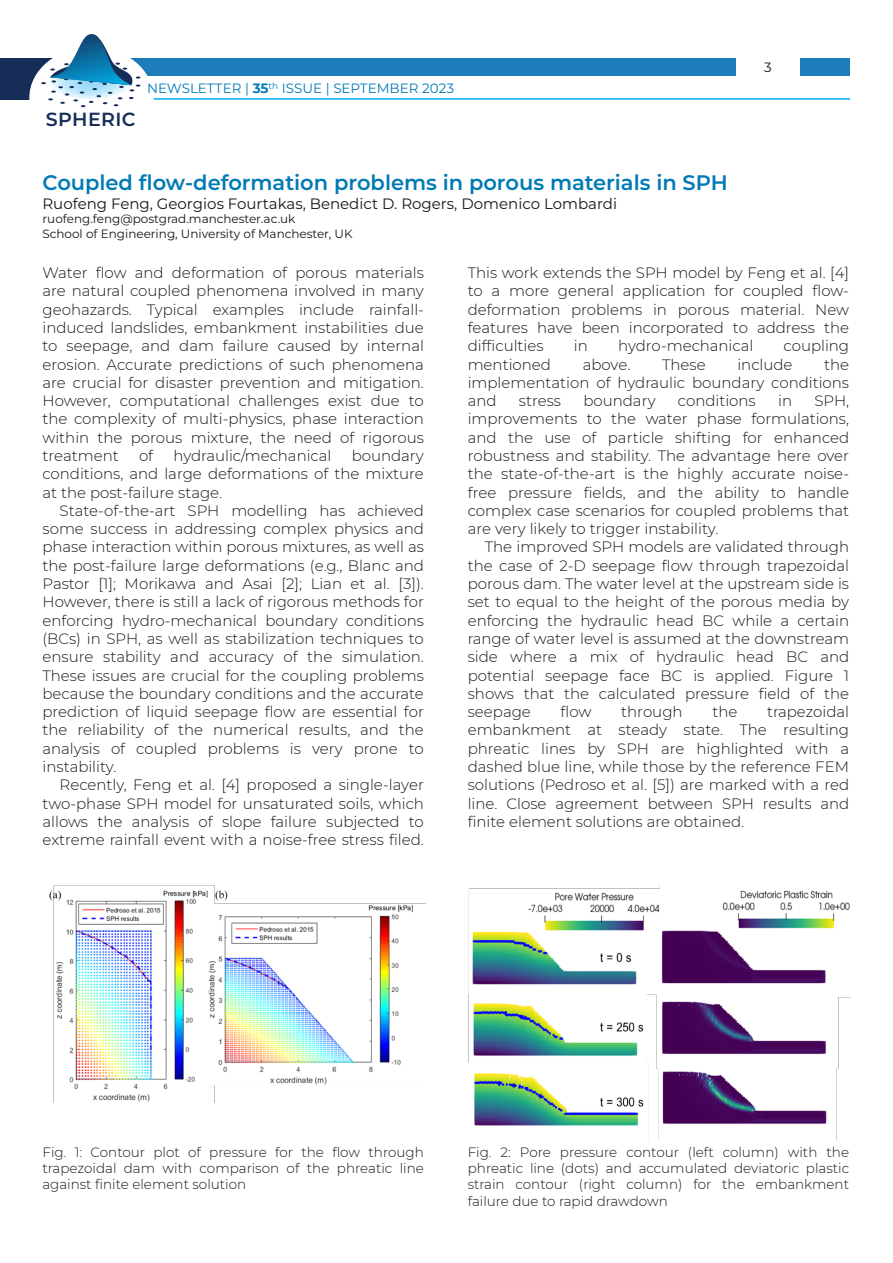
<style>
.page{position:relative;width:893px;height:1263px;background:#fff}
.page>*{position:absolute;margin:0;border:0;box-sizing:border-box;transform-origin:0 0}
.t1{font:600 21px "Montserrat";color:#007ab5}
.t2{font:600 19.05px "Montserrat";letter-spacing:.02em;color:#162d58}
.t3{font:300 15px/18.3px "Montserrat";color:#181715;text-align:justify}
.t4{font:15px "Montserrat";color:#181715}
.t5{font:300 13.5px/16.5px "Montserrat";color:#181715;text-align:justify}
.t6{font:13.5px "Montserrat";color:#007ab5}
.t7{font:13.5px "Montserrat";color:#181715}
.t8{font:12px/14.7px "Montserrat";color:#181715}
.s1{font-weight:700}
</style>
<div class="page">
<div style="left:0;top:58px;width:59px;height:42px;background:#162d58"></div>
<hr style="left:134px;top:98px;width:716px;height:2px;background:#00aeef">
<div style="left:95px;top:58px;width:640px;height:18px;background:#1d7dbb"></div>
<div style="left:30px;top:48px;width:123px;height:100px;background:#fff;border-radius:50%"></div>
<div style="left:800px;top:58px;width:50px;height:18px;background:#1d7dbb"></div>
<svg style="left:41px;top:34px;width:99px;height:73px"></svg>
<img style="left:49px;top:885px;width:376px;height:217px">
<img style="left:468px;top:884px;width:382px;height:256px">
<p class="t2" style="left:46px;top:105px;width:91px">SPHERIC</p>
<p class="t6" style="left:147px;top:80px;width:308px">NEWSLETTER | <span class="s1">35</span><sup>th</sup> ISSUE | SEPTEMBER 2023</p>
<p class="t7" style="left:764px;top:58px;width:9px">3</p>
<h1 class="t1" style="left:43px;top:170px;width:687px">Coupled flow-deformation problems in porous materials in SPH</h1>
<p class="t4" style="left:43px;top:194px;width:576px">Ruofeng Feng, Georgios Fourtakas, Benedict D. Rogers, Domenico Lombardi</p>
<p class="t8" style="left:43px;top:212px;width:312px">ruofeng.feng@postgrad.manchester.ac.uk<br>School of Engineering, University of Manchester, UK</p>
<p class="t3" style="left:43px;top:264px;width:383px">Water flow and deformation of porous materials are natural coupled phenomena involved in many geohazards. Typical examples include rainfall&shy;induced landslides, embankment instabilities due to seepage, and dam failure caused by internal erosion. Accurate predictions of such phenomena are crucial for disaster prevention and mitigation.<br>However, computational challenges exist due to the complexity of multi-physics, phase interaction within the porous mixture, the need of rigorous treatment</p>
<p class="t3" style="left:468px;top:264px;width:383px">This work extends the SPH model by Feng et al. [4] to a more general application for coupled flow&shy;deformation problems in porous material. New features have been incorporated to address the difficulties</p>
<p class="t3" style="left:574px;top:337px;width:15px">in</p>
<p class="t3" style="left:618px;top:337px;width:137px">hydro-mechanical</p>
<p class="t3" style="left:784px;top:337px;width:67px">coupling</p>
<p class="t3" style="left:468px;top:355px;width:383px;text-indent:356px">the implementation of hydraulic boundary conditions and</p>
<p class="t3" style="left:468px;top:355px;width:85px">mentioned</p>
<p class="t3" style="left:583px;top:355px;width:49px">above.</p>
<p class="t3" style="left:662px;top:355px;width:45px">These</p>
<p class="t3" style="left:737px;top:355px;width:57px">include</p>
<p class="t3" style="left:519px;top:392px;width:44px">stress</p>
<p class="t3" style="left:583px;top:392px;width:74px">boundary</p>
<p class="t3" style="left:678px;top:392px;width:79px">conditions</p>
<p class="t3" style="left:778px;top:392px;width:15px">in</p>
<p class="t3" style="left:468px;top:392px;width:383px;text-indent:347px">SPH, improvements to the water phase formulations, and the use of particle shifting for enhanced robustness and stability. The advantage here over the state-of-the-art is the highly accurate noise&shy;free pressure fields, and the ability to handle complex case scenarios for coupled problems that are very likely to trigger instability.</p>
<p class="t3" style="left:468px;top:538px;width:383px;text-indent:17px">The improved SPH models are validated through the case of 2-D seepage flow through trapezoidal porous dam. The water level at the upstream side is set to equal to the height of the porous media by enforcing the hydraulic head BC while a certain range of water level is assumed at the downstream side where a mix of hydraulic head BC and potential seepage face BC is applied. Figure 1 shows that the calculated pressure field of the seepage</p>
<p class="t3" style="left:139px;top:446px;width:16px">of</p>
<p class="t3" style="left:174px;top:446px;width:159px">hydraulic/mechanical</p>
<p class="t3" style="left:43px;top:446px;width:383px;text-indent:309px">boundary conditions, and large deformations of the mixture at the post-failure stage.</p>
<p class="t3" style="left:43px;top:501px;width:383px;text-indent:17px">State-of-the-art SPH modelling has achieved some success in addressing complex physics and phase interaction within porous mixtures, as well as the post-failure large deformations (e.g., Blanc and Pastor [1]; Morikawa and Asai [2]; Lian et al. [3]).<br>However, there is still a lack of rigorous methods for enforcing hydro-mechanical boundary conditions (BCs) in SPH, as well as stabilization techniques to ensure stability and accuracy of the simulation.<br>These issues are crucial for the coupling problems because the boundary conditions and the accurate prediction of liquid seepage flow are essential for the reliability of the numerical results, and the analysis of coupled problems is very prone to instability.</p>
<p class="t3" style="left:43px;top:776px;width:383px;text-indent:17px">Recently, Feng et al. [4] proposed a single-layer two-phase SPH model for unsaturated soils, which allows the analysis of slope failure subjected to extreme rainfall event with a noise-free stress filed.</p>
<p class="t3" style="left:561px;top:702px;width:32px">flow</p>
<p class="t3" style="left:621px;top:702px;width:63px">through</p>
<p class="t3" style="left:712px;top:702px;width:27px">the</p>
<p class="t3" style="left:468px;top:702px;width:383px;text-indent:299px">trapezoidal embankment at steady state. The resulting phreatic lines by SPH are highlighted with a dashed blue line, while those by the reference FEM solutions (Pedroso et al. [5]) are marked with a red line. Close agreement between SPH results and finite element solutions are obtained.</p>
<p class="t5" style="left:43px;top:1143px;width:383px">Fig. 1: Contour plot of pressure for the flow through trapezoidal dam with comparison of the phreatic line against finite element solution</p>
<p class="t5" style="left:468px;top:1143px;width:383px">Fig. 2: Pore pressure contour (left column) with the phreatic line (dots) and accumulated deviatoric plastic strain contour (right column) for the embankment failure due to rapid drawdown</p>
</div>
